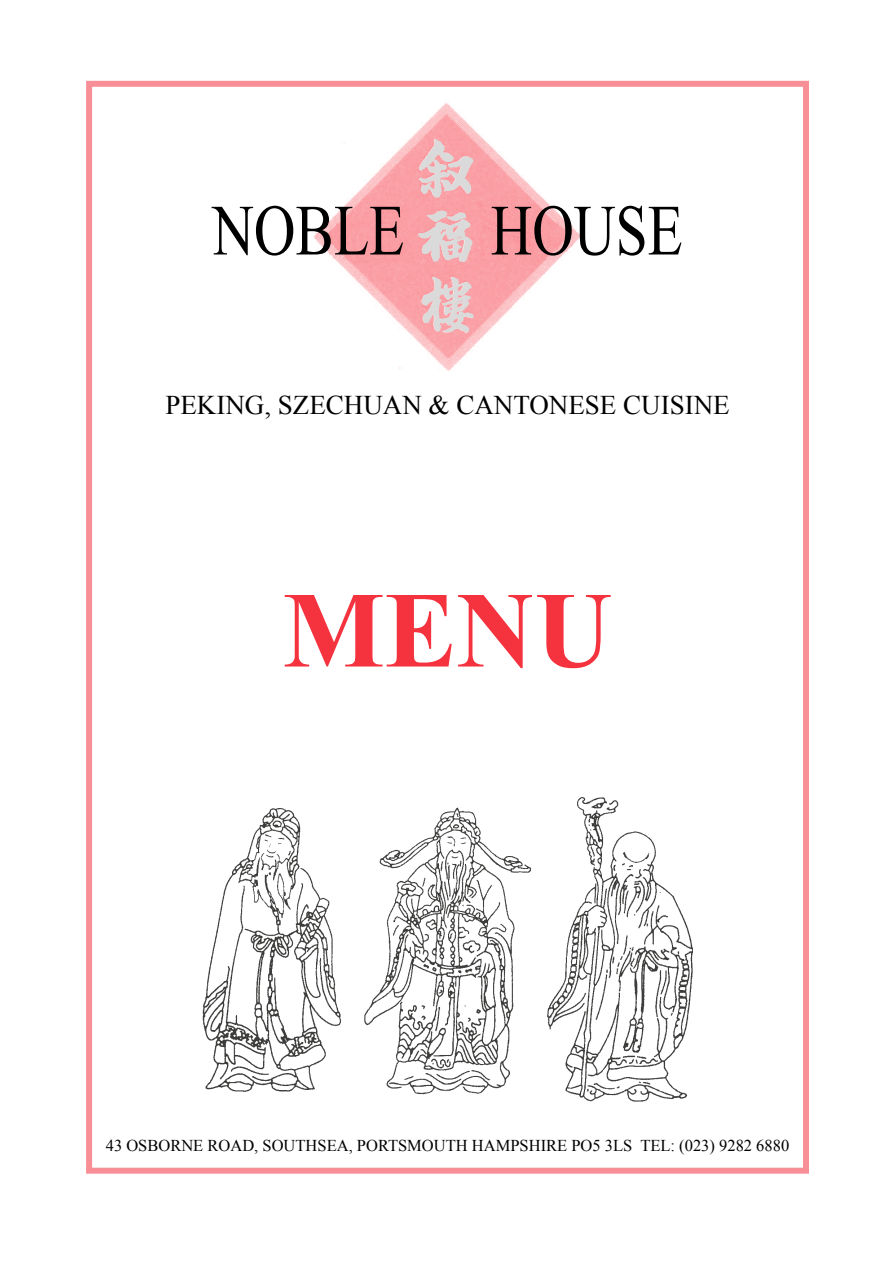
<style>
.page{position:relative;width:893px;height:1263px;background:#fff}
.page>*{position:absolute;margin:0;border:0;box-sizing:border-box;transform-origin:0 0}
.t1{font:700 108px "Times New Roman";color:#f5333f}
.t2{font:72px "Times New Roman";color:#000;scale:.8 1}
.t3{font:27px "Times New Roman";color:#000}
.t4{font:16.5px "Times New Roman";color:#000}
</style>
<div class="page">
<div style="left:86px;top:81px;width:723px;height:1093px;border:6px solid #f98f96"></div>
<img style="left:313px;top:103px;width:268px;height:268px">
<img style="left:419px;top:139px;width:54px;height:193px">
<img style="left:203px;top:797px;width:490px;height:304px">
<h2 class="t2" style="left:212px;top:182px;width:589px">NOBLE HOUSE</h2>
<h3 class="t3" style="left:165px;top:387px;width:566px">PEKING, SZECHUAN &amp; CANTONESE CUISINE</h3>
<h1 class="t1" style="left:283px;top:556px;width:331px">MENU</h1>
<p class="t4" style="left:106px;top:1134px;width:685px">43 OSBORNE ROAD, SOUTHSEA, PORTSMOUTH HAMPSHIRE PO5 3LS TEL: (023) 9282 6880</p>
</div>
